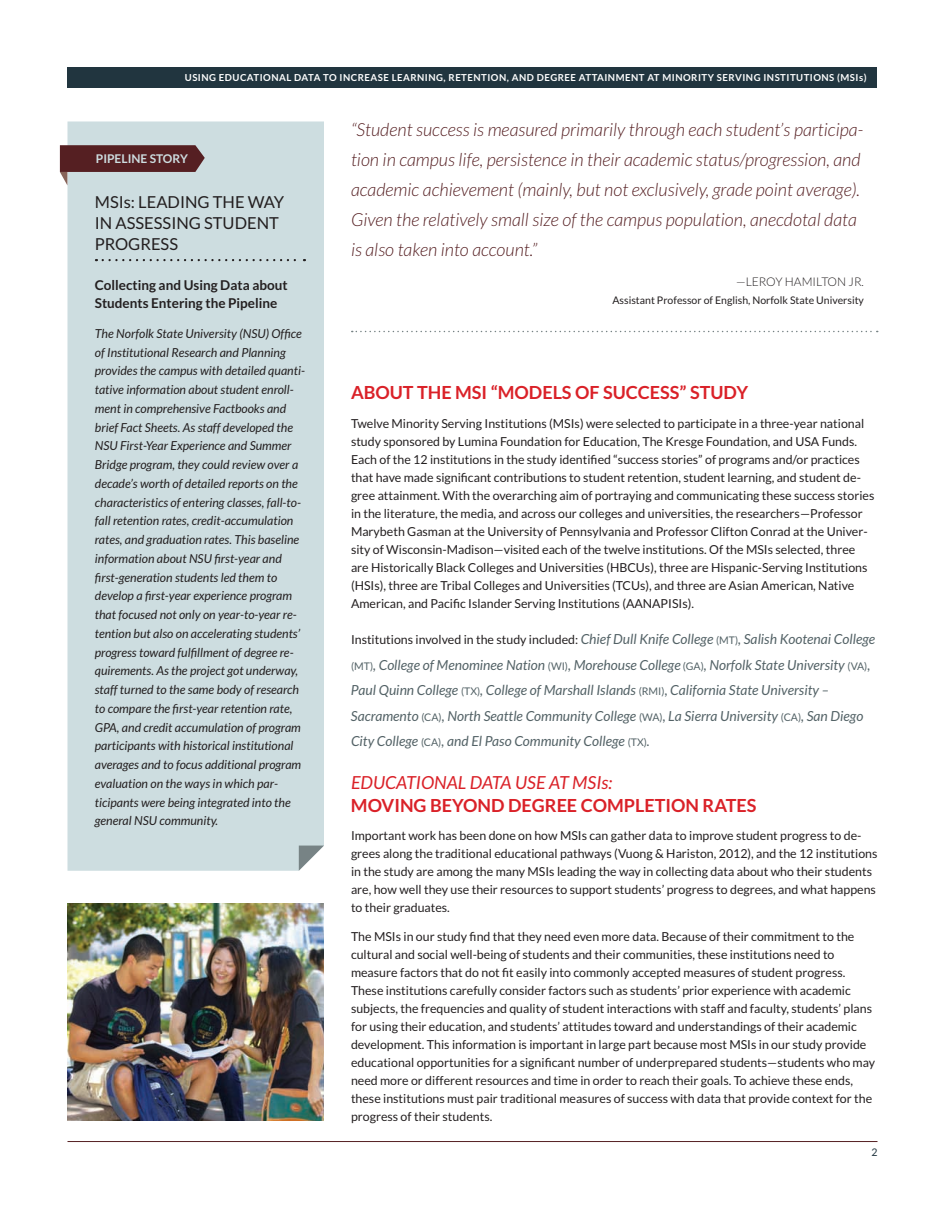
<style>
.page{position:relative;width:945px;height:1215px;background:#fff}
.page>*{position:absolute;margin:0;border:0;box-sizing:border-box;transform-origin:0 0}
.t1{font:italic 300 18px/30px "Lato";color:#551f22}
.t2{font:700 18px "Lato";color:#da2128}
.t3{font:italic 18px "Lato";color:#da2128}
.t4{font:16.5px "Lato";color:#231f20}
.t5{font:italic 13.8px/25.5px "Lato";color:#536266}
.t6{font:700 13.5px/18.8px "Lato";color:#231f20}
.t7{font:12.3px/18px "Lato";color:#231f20}
.t8{font:italic 12.3px/18.8px "Lato";color:#231f20}
.t9{font:300 12px "Lato";color:#231f20}
.t10{font:700 12px "Lato";color:#cddde0}
.t11{font:10.5px "Lato";color:#231f20}
.t12{font:10.5px "Lato";color:#21353f}
.t13{font:700 9.6px "Lato";letter-spacing:.05em;color:#fff}
.s1{font-style:normal;font-size:12.3px;color:#231f20}
.s2{font-style:normal;font-size:10.5px}
</style>
<div class="page">
<hr style="left:68px;top:1141px;width:810px;height:1px;background:#551f22">
<div style="left:68px;top:68px;width:810px;height:20px;background:#21353f"></div>
<div style="left:68px;top:122px;width:256px;height:749px;background:#cddde0"></div>
<svg style="left:299px;top:846px;width:25px;height:25px"></svg>
<svg style="left:103px;top:259px;width:202px;height:2px"></svg>
<img style="left:68px;top:903px;width:256px;height:217px">
<svg style="left:60px;top:145px;width:145px;height:40px;background:#7f6164"></svg>
<svg style="left:352px;top:331px;width:526px;height:1px"></svg>
<p class="t13" style="left:185px;top:72px;width:683px">USING EDUCATIONAL DATA TO I NCREASE LEARNING, RETENTION, AND DEGREE ATTAINMENT AT MINORITY SERVING I NSTITUTIONS (MSIS)</p>
<p class="t10" style="left:96px;top:152px;width:8px">PIPELINE</p>
<p class="t10" style="left:150px;top:152px;width:8px">STORY</p>
<h2 class="t4" style="left:95px;top:193px;width:64px">MSIs: Leading</h2>
<h2 class="t4" style="left:213px;top:193px;width:12px">the</h2>
<h2 class="t4" style="left:248px;top:193px;width:38px">Way</h2>
<h2 class="t4" style="left:95px;top:214px;width:43px">in Assessing</h2>
<h2 class="t4" style="left:204px;top:214px;width:21px">Student</h2>
<h2 class="t4" style="left:95px;top:235px;width:22px">Progress</h2>
<p class="t6" style="left:95px;top:275px;width:194px">COLLECTING AND USING DATA ABOUT<br>STUDENTS ENTERING THE PIPELINE</p>
<p class="t8" style="left:95px;top:324px;width:212px">The Norfolk State University (NSU) Office of Institutional Research and Planning provides the campus with detailed quanti&shy;tative information about student enroll&shy;ment in comprehensive Factbooks and brief Fact Sheets. As staff developed the NSU First-Year Experience and Summer Bridge program, they could review over a decade’s worth of detailed reports on the characteristics of entering classes, fall-to&shy;fall retention rates, credit-accumulation rates, and graduation rates. This baseline information about NSU first-year and first-generation students led them to develop a first-year experience program that focused not only on year-to-year re&shy;tention but also on accelerating students’ progress toward fulfillment of degree re&shy;quirements. As the project got underway, staff turned to the same body of research to compare the first-year retention rate, GPA, and credit accumulation of program participants with historical institutional averages and to focus additional program evaluation on the ways in which par&shy;ticipants were being integrated into the general NSU community.</p>
<p class="t1" style="left:351px;top:115px;width:514px">“Student success is measured primarily through each student’s participa&shy;tion in campus life, persistence in their academic status/progression, and academic achievement (mainly, but not exclusively, grade point average).<br>Given the relatively small size of the campus population, anecdotal data is also taken into account.”</p>
<p class="t9" style="left:736px;top:275px;width:129px">—LEROY HAMILTON JR.</p>
<p class="t11" style="left:612px;top:295px;width:253px">Assistant Professor of English, Norfolk State University</p>
<h1 class="t2" style="left:351px;top:382px;width:399px">ABOUT THE MSI “MODELS OF SUCCESS” STUDY</h1>
<p class="t7" style="left:351px;top:415px;width:525px">Twelve Minority Serving Institutions (MSIs) were selected to participate in a three-year national study sponsored by Lumina Foundation for Education, The Kresge Foundation, and USA Funds.<br>Each of the 12 institutions in the study identified “success stories” of programs and/or practices that have made significant contributions to student retention, student learning, and student de&shy;gree attainment. With the overarching aim of portraying and communicating these success stories in the literature, the media, and across our colleges and universities, the researchers—Professor Marybeth Gasman at the University of Pennsylvania and Professor Clifton Conrad at the Univer&shy;sity of Wisconsin-Madison—visited each of the twelve institutions. Of the MSIs selected, three are Historically Black Colleges and Universities (HBCUs), three are Hispanic-Serving Institutions (HSIs), three are Tribal Colleges and Universities (TCUs), and three are Asian American, Native American, and Pacific Islander Serving Institutions (AANAPISIs).</p>
<p class="t5" style="left:351px;top:627px;width:526px"><span class="s1">Institutions involved in the study included:</span> Chief Dull Knife College <span class="s2">(MT)</span>, Salish Kootenai College <span class="s2">(MT)</span>, College of Menominee Nation <span class="s2">(WI)</span>, Morehouse College <span class="s2">(GA)</span>, Norfolk State University <span class="s2">(VA)</span>, Paul Quinn College <span class="s2">(TX)</span>, College of Marshall Islands <span class="s2">(RMI)</span>, California State University – Sacramento <span class="s2">(CA)</span>, North Seattle Community College <span class="s2">(WA)</span>, La Sierra University <span class="s2">(CA)</span>, San Diego City College <span class="s2">(CA)</span>, and El Paso Community College <span class="s2">(TX)</span>.</p>
<h1 class="t3" style="left:351px;top:773px;width:13px">Educ</h1>
<h1 class="t3" style="left:396px;top:773px;width:218px">ati onal Data Use at MSIs:</h1>
<h1 class="t2" style="left:351px;top:795px;width:407px">MOVING BEYOND DEGREE COMPLETION RATES</h1>
<p class="t7" style="left:351px;top:827px;width:528px">Important work has been done on how MSIs can gather data to improve student progress to de&shy;grees along the traditional educational pathways (Vuong &amp; Hariston, 2012), and the 12 institutions in the study are among the many MSIs leading the way in collecting data about who their students are, how well they use their resources to support students’ progress to degrees, and what happens to their graduates.</p>
<p class="t7" style="left:351px;top:928px;width:526px">The MSIs in our study find that they need even more data. Because of their commitment to the cultural and social well-being of students and their communities, these institutions need to measure factors that do not fit easily into commonly accepted measures of student progress.<br>These institutions carefully consider factors such as students’ prior experience with academic subjects, the frequencies and quality of student interactions with staff and faculty, students’ plans for using their education, and students’ attitudes toward and understandings of their academic development. This information is important in large part because most MSIs in our study provide educational opportunities for a significant number of underprepared students—students who may need more or different resources and time in order to reach their goals. To achieve these ends, these institutions must pair traditional measures of success with data that provide context for the progress of their students.</p>
<p class="t12" style="left:871px;top:1146px;width:8px">2</p>
</div>
